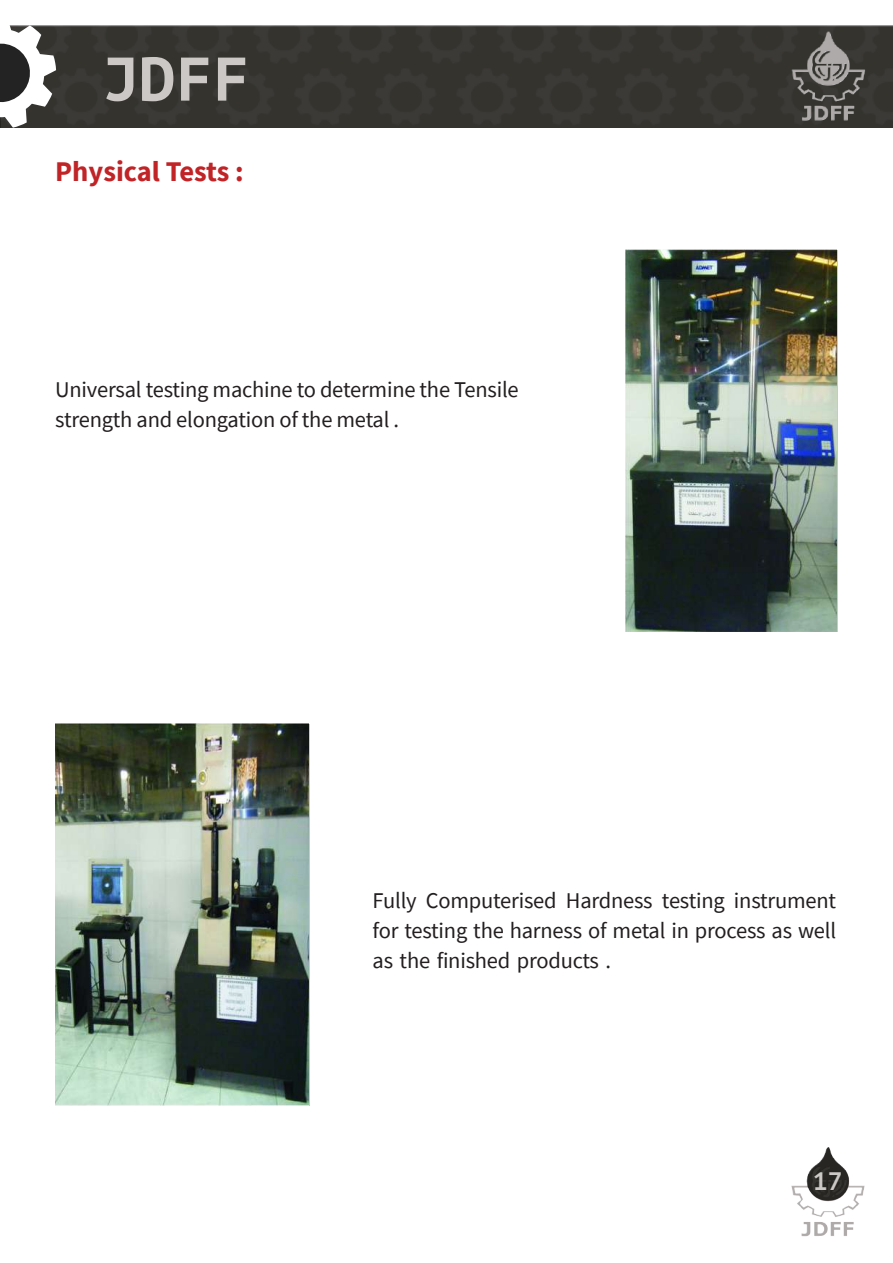
<style>
.page{position:relative;width:893px;height:1263px;background:#fff}
.page>*{position:absolute;margin:0;border:0;box-sizing:border-box;transform-origin:0 0}
.t1{font:700 61.5px "PT Mono";color:#cbc8c6}
.t2{font:700 28.5px "Source Sans Pro";color:#c12427}
.t3{font:700 25.2px "PT Mono";color:#cbc8c6}
.t4{font:22.5px/30px "Source Sans Pro";letter-spacing:-.01em;color:#231f20}
</style>
<div class="page">
<div style="left:56px;top:26px;width:837px;height:102px;background:#34332e"></div>
<img style="left:786px;top:32px;width:81px;height:90px">
<svg style="left:0;top:25px;width:56px;height:103px"></svg>
<img style="left:626px;top:249px;width:210px;height:382px">
<img style="left:55px;top:724px;width:254px;height:382px">
<img style="left:791px;top:1147px;width:74px;height:90px">
<h1 class="t1" style="left:102px;top:43px;width:149px">JDFF</h1>
<p class="t2" style="left:55px;top:152px;width:190px">Physical Tests :</p>
<p class="t4" style="left:55px;top:375px;width:465px">Universal testing machine to determine the Tensile strength and elongation of the metal .</p>
<p class="t4" style="left:373px;top:885px;width:465px;text-align:justify">Fully Computerised Hardness testing instrument for testing the harness of metal in process as well as the finished products .</p>
<p class="t3" style="left:813px;top:1166px;width:32px">17</p>
</div>
